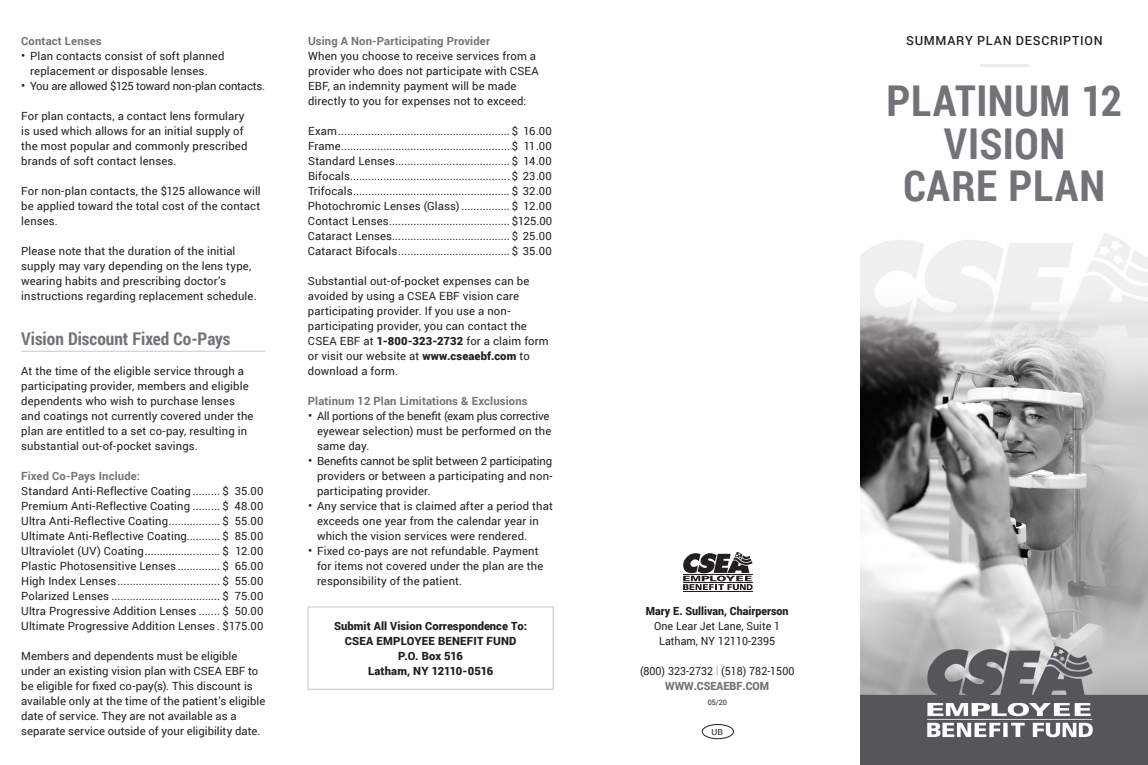
<style>
.page{position:relative;width:1148px;height:765px;background:#fff}
.page>*{position:absolute;margin:0;border:0;box-sizing:border-box;transform-origin:0 0}
.t1{font:700 42.5px/42.5px "Roboto Condensed";letter-spacing:.015em;color:#717377;text-align:center}
.t2{font:700 17.5px "Roboto Condensed";letter-spacing:-.005em;color:#717377}
.t3{font:500 12.5px "Roboto";letter-spacing:.055em;color:#231f20}
.t4{font:11.25px/15px "Roboto";letter-spacing:.01em;color:#231f20}
.t5{font:700 11.25px "Roboto";letter-spacing:.01em;color:#717377}
.t6{font:900 11.25px/15px "Roboto";color:#231f20;text-align:center}
.t7{font:11.25px/15px "Roboto";letter-spacing:.01em;color:#231f20;text-align:center;scale:.95 1}
.t8{font:11.25px "Roboto";letter-spacing:-.015em;color:#231f20}
.t9{font:900 11.25px "Roboto";color:#231f20;scale:.95 1}
.t10{font:8.38px "Roboto";color:#231f20;scale:1.05 1}
.t11{font:7.5px "Roboto";color:#231f20;scale:.95 1}
.s1{font-size:12.5px}
.s2{font-weight:900}
.s3{font-weight:100}
.s4{font-weight:900;color:#717377}
</style>
<div class="page">
<hr style="left:21px;top:351px;width:244px;height:1px;background:#d1d2d4">
<div style="left:307px;top:606px;width:247px;height:84px;border:1px solid #d1d2d4"></div>
<div style="left:702px;top:724px;width:31px;height:15px;border:1px solid #231f20;border-radius:50%"></div>
<img style="left:860px;top:64px;width:288px;height:701px">
<hr style="left:980px;top:64px;width:48px;height:3px;background:#d1d2d4">
<hr style="left:683px;top:592px;width:69px;height:1px;background:#231f20">
<svg style="left:683px;top:552px;width:69px;height:38px"></svg>
<p class="t5" style="left:21px;top:33px;width:82px">Contact Lenses</p>
<p class="t4" style="left:30px;top:48px;width:196px;text-indent:-9px"><span class="s1">•</span> Plan contacts consist of soft planned replacement or disposable lenses.</p>
<p class="t8" style="left:21px;top:78px;width:245px"><span class="s1">•</span> You are allowed $125 toward non-plan contacts.</p>
<p class="t4" style="left:21px;top:108px;width:228px">For plan contacts, a contact lens formulary is used which allows for an initial supply of the most popular and commonly prescribed brands of soft contact lenses.</p>
<p class="t4" style="left:21px;top:183px;width:241px;text-align:justify">For non-plan contacts, the $125 allowance will be applied toward the total cost of the contact lenses.</p>
<p class="t4" style="left:21px;top:243px;width:237px">Please note that the duration of the initial supply may vary depending on the lens type, wearing habits and prescribing doctor’s instructions regarding replacement schedule.</p>
<h2 class="t2" style="left:21px;top:326px;width:211px">Vision Discount Fixed Co-Pays</h2>
<p class="t4" style="left:21px;top:363px;width:234px">At the time of the eligible service through a participating provider, members and eligible dependents who wish to purchase lenses and coatings not currently covered under the plan are entitled to a set co-pay, resulting in substantial out-of-pocket savings.</p>
<p class="t5" style="left:21px;top:468px;width:120px">Fixed Co-Pays Include:</p>
<p class="t4" style="left:21px;top:483px;width:244px;text-align:justify">Standard Anti-Reflective Coating ......... $ 35.00<br>Premium Anti-Reflective Coating ......... $ 48.00<br>Ultra Anti-Reflective Coating................. $ 55.00<br>Ultimate Anti-Reflective Coating........... $ 85.00<br>Ultraviolet (UV) Coating......................... $ 12.00<br>Plastic Photosensitive Lenses .............. $ 65.00<br>High Index Lenses.................................. $ 55.00<br>Polarized Lenses .................................... $ 75.00<br>Ultra Progressive Addition Lenses ....... $ 50.00<br>Ultimate Progressive Addition Lenses . $175.00</p>
<p class="t4" style="left:21px;top:648px;width:246px">Members and dependents must be eligible under an existing vision plan with CSEA EBF to be eligible for fixed co-pay(s). This discount is available only at the time of the patient’s eligible date of service. They are not available as a separate service outside of your eligibility date.</p>
<p class="t5" style="left:308px;top:33px;width:183px">Using A Non-Participating Provider</p>
<p class="t4" style="left:308px;top:48px;width:232px">When you choose to receive services from a provider who does not participate with CSEA EBF, an indemnity payment will be made directly to you for expenses not to exceed:</p>
<p class="t4" style="left:308px;top:123px;width:246px;text-align:justify">Exam......................................................... $ 16.00<br>Frame........................................................ $ 11.00<br>Standard Lenses...................................... $ 14.00<br>Bifocals..................................................... $ 23.00<br>Trifocals.................................................... $ 32.00<br>Photochromic Lenses (Glass) ................ $ 12.00<br>Contact Lenses........................................ $125.00<br>Cataract Lenses....................................... $ 25.00<br>Cataract Bifocals..................................... $ 35.00</p>
<p class="t4" style="left:308px;top:273px;width:242px">Substantial out-of-pocket expenses can be avoided by using a CSEA EBF vision care participating provider. If you use a non&shy;participating provider, you can contact the CSEA EBF at <span class="s2">1-800-323-2732</span> for a claim form or visit our website at <span class="s2">www.cseaebf.com</span> to download a form.</p>
<p class="t5" style="left:308px;top:393px;width:221px">Platinum 12 Plan Limitations &amp; Exclusions</p>
<p class="t4" style="left:317px;top:408px;width:236px;text-indent:-9px"><span class="s1">•</span> All portions of the benefit (exam plus corrective eyewear selection) must be performed on the same day.</p>
<p class="t4" style="left:317px;top:453px;width:237px;text-align:justify;text-indent:-9px"><span class="s1">•</span> Benefits cannot be split between 2 participating providers or between a participating and non&shy;participating provider.</p>
<p class="t4" style="left:317px;top:498px;width:237px;text-indent:-9px"><span class="s1">•</span> Any service that is claimed after a period that exceeds one year from the calendar year in which the vision services were rendered.</p>
<p class="t4" style="left:317px;top:543px;width:228px;text-indent:-9px"><span class="s1">•</span> Fixed co-pays are not refundable. Payment for items not covered under the plan are the responsibility of the patient.</p>
<p class="t6" style="left:334px;top:618px;width:194px">Submit All Vision Correspondence To:<br>CSEA EMPLOYEE BENEFIT FUND<br>P.O. Box 516<br>Latham, NY 12110-0516</p>
<p class="t9" style="left:646px;top:603px;width:152px">Mary E. Sullivan, Chairperson</p>
<p class="t7" style="left:654px;top:618px;width:134px">One Lear Jet Lane, Suite 1<br>Latham, NY 12110-2395</p>
<p class="t7" style="left:640px;top:663px;width:164px">(800) 323-2732 <span class="s3">|</span> (518) 782-1500<br><span class="s4">WWW.CSEAEBF.COM</span></p>
<p class="t11" style="left:707px;top:697px;width:22px">05/20</p>
<p class="t10" style="left:711px;top:726px;width:13px">UB</p>
<p class="t3" style="left:906px;top:32px;width:198px">SUMMARY PLAN DESCRIPTION</p>
<h1 class="t1" style="left:886px;top:78px;width:237px">PLATINUM 12<br>VISION<br>CARE PLAN</h1>
</div>
